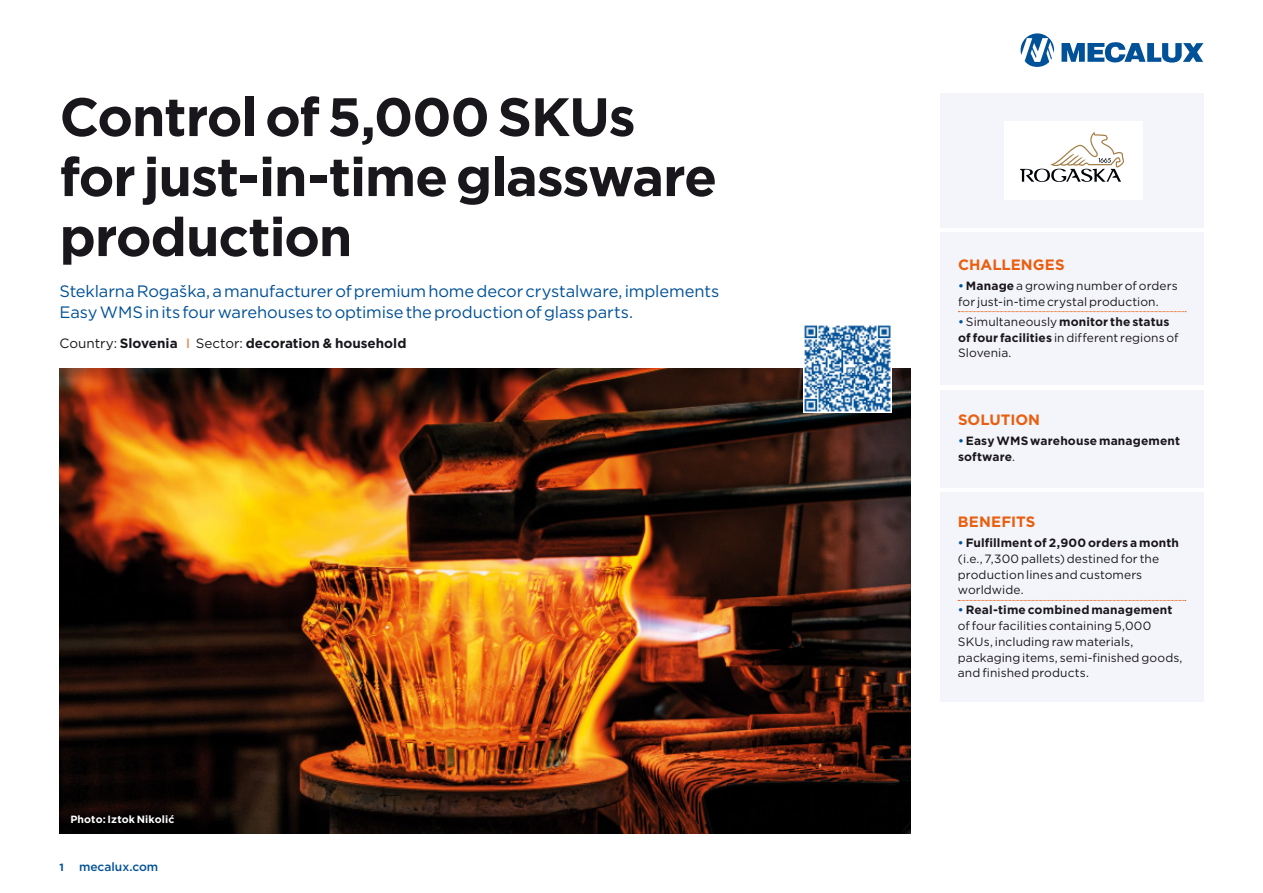
<style>
.page{position:relative;width:1263px;height:893px;background:#fff}
.page>*{position:absolute;margin:0;border:0;box-sizing:border-box;transform-origin:0 0}
.t1{font:700 54px/60px "Gotham";letter-spacing:-.025em;color:#1a171c}
.t2{font:16.5px/21px "Gotham";letter-spacing:-.01em;color:#005198}
.t3{font:700 15px "Gotham";color:#e95e0f}
.t4{font:700 13.5px "Gotham";color:#1a171c}
.t5{font:12px/15.8px "Gotham";letter-spacing:.005em;color:#1a171c}
.t6{font:700 12px/15.8px "Gotham";letter-spacing:.01em;color:#1a171c}
.t7{font:500 12px "Gotham";color:#005198}
.t8{font:700 10.5px "Gotham";letter-spacing:.015em;color:#fff}
.t9{font:700 10.5px "Gotham";color:#005198}
.s1{font-weight:400}
.s2{font-weight:400;color:#e95e0f}
.s3{font-weight:500;color:#005198}
.s4{font-weight:700}
</style>
<div class="page">
<svg style="left:1020px;top:33px;width:34px;height:34px"></svg>
<svg style="left:1061px;top:42px;width:142px;height:21px"></svg>
<div style="left:940px;top:94px;width:263px;height:134px;background:#f4f5fa"></div>
<img style="left:60px;top:369px;width:850px;height:464px">
<div style="left:940px;top:390px;width:263px;height:97px;background:#f4f5fa"></div>
<div style="left:940px;top:233px;width:263px;height:152px;background:#f4f5fa"></div>
<svg style="left:958px;top:311px;width:228px;height:1px"></svg>
<div style="left:940px;top:492px;width:263px;height:210px;background:#f4f5fa"></div>
<svg style="left:958px;top:600px;width:228px;height:1px"></svg>
<img style="left:803px;top:325px;width:88px;height:88px">
<div style="left:1004px;top:121px;width:138px;height:79px;background:#fff"></div>
<svg style="left:1020px;top:132px;width:104px;height:50px"></svg>
<h1 class="t1" style="left:60px;top:87px;width:659px">Control of 5,000 SKUs for just-in-time glassware production</h1>
<h2 class="t2" style="left:60px;top:280px;width:661px">Steklarna Rogaška, a manufacturer of premium home decor crystalware, implements<br>Easy WMS in its four warehouses to optimise the production of glass parts.</h2>
<p class="t4" style="left:60px;top:334px;width:348px"><span class="s1">Country:</span> Slovenia <span class="s2">I</span> <span class="s1">Sector:</span> decoration &amp; household</p>
<p class="t8" style="left:70px;top:813px;width:106px">Photo: Iztok Nikolić</p>
<p class="t9" style="left:60px;top:860px;width:6px">1</p>
<p class="t7" style="left:79px;top:859px;width:81px">mecalux.com</p>
<p class="t3" style="left:958px;top:255px;width:108px">CHALLENGES</p>
<p class="t5" style="left:958px;top:278px;width:221px"><span class="s3">•</span> <span class="s4">Manage</span> a growing number of orders for just-in-time crystal production.</p>
<p class="t5" style="left:958px;top:313px;width:222px"><span class="s3">•</span> Simultaneously <span class="s4">monitor the status of four facilities</span> in different regions of<br>Slovenia.</p>
<p class="t3" style="left:958px;top:410px;width:83px">SOLUTION</p>
<p class="t6" style="left:958px;top:433px;width:224px"><span class="s3">•</span>Easy WMS warehouse management software<span class="s1">.</span></p>
<p class="t3" style="left:958px;top:512px;width:79px">BENEFITS</p>
<p class="t5" style="left:958px;top:535px;width:223px"><span class="s3">•</span><span class="s4">Fulfillment of 2,900 orders a month </span>(i.e., 7,300 pallets) destined for the production lines and customers worldwide.</p>
<p class="t5" style="left:958px;top:602px;width:226px"><span class="s3">•</span> <span class="s4">Real-time combined management </span>of four facilities containing 5,000<br>SKUs, including raw materials, packaging items, semi-finished goods, and finished products.</p>
</div>
